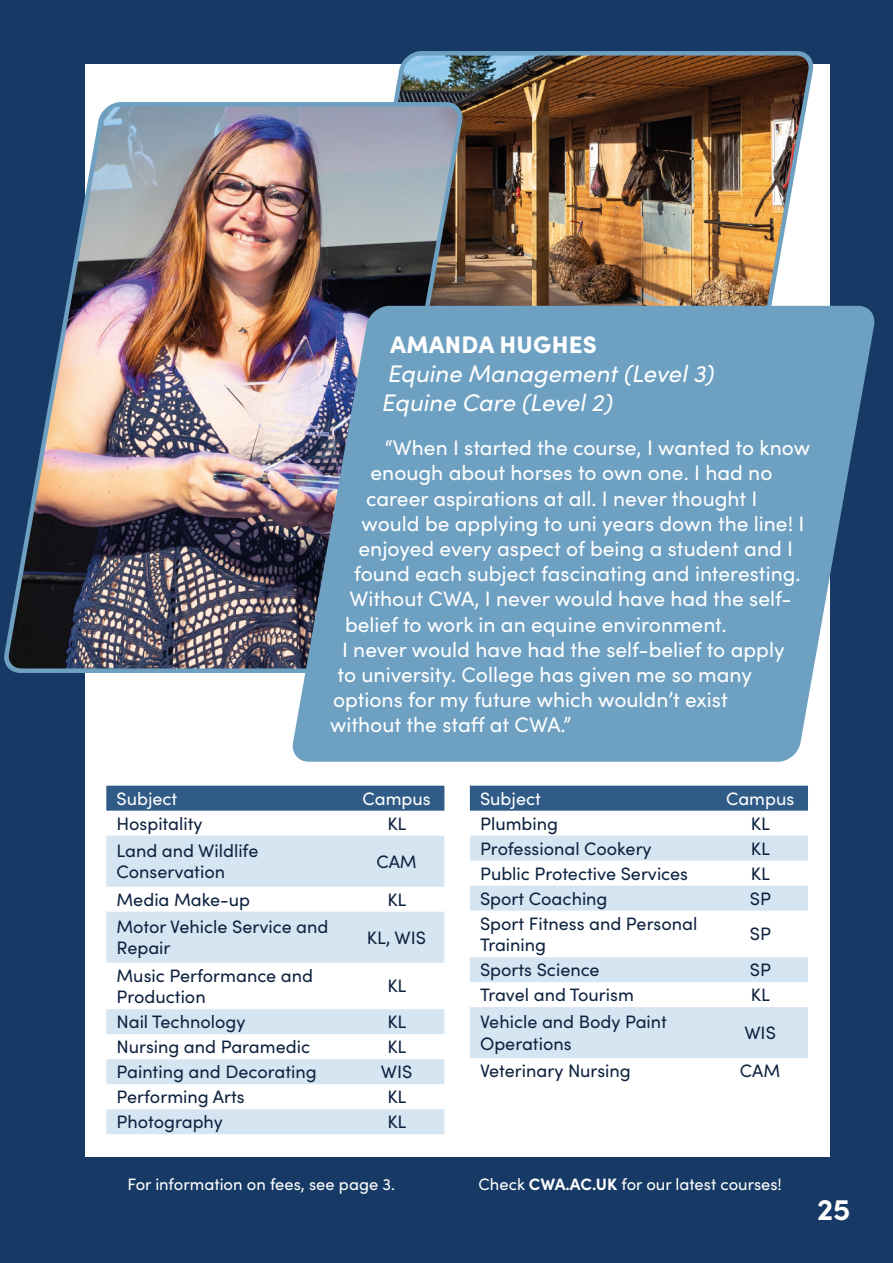
<style>
.page{position:relative;width:893px;height:1263px;background:#163a65}
.page>*{position:absolute;margin:0;border:0;box-sizing:border-box;transform-origin:0 0}
.t1{font:700 30px "Sofia Pro";color:#fff}
.Subtitle{font:italic 24px "Sofia Pro";color:#fff}
.Subtitle-2{font:900 24px "Sofia Pro";letter-spacing:.01em;color:#fff}
.Indented{font:21px "Sofia Pro";color:#fff}
.t2{font:18px/21.6px "Sofia Pro";color:#0e2340}
.t3{font:18px "Sofia Pro";color:#fff}
.t4{font:16.5px "Sofia Pro";color:#fff}
.s1{font-weight:700}
</style>
<div class="page">
<div style="left:85px;top:64px;width:744px;height:1093px;background:#fff"></div>
<img style="left:394px;top:51px;width:420px;height:253px">
<img style="left:4px;top:100px;width:464px;height:573px">
<svg style="left:287px;top:304px;width:588px;height:460px;background:#6c98b9"></svg>
<div style="left:106px;top:786px;width:338px;height:25px;background:#2f5b86"></div>
<svg style="left:106px;top:836px;width:338px;height:298px;fill:#d6e5f2"></svg>
<div style="left:470px;top:786px;width:338px;height:25px;background:#2f5b86"></div>
<svg style="left:470px;top:836px;width:338px;height:222px;fill:#d6e5f2"></svg>
<p class="Subtitle-2" style="left:390px;top:326px;width:208px">AMANDA HUGHES</p>
<p class="Subtitle" style="left:387px;top:356px;width:328px">Equine Management (Level 3)</p>
<p class="Subtitle" style="left:381px;top:385px;width:232px">Equine Care (Level 2)</p>
<p class="Indented" style="left:385px;top:432px;width:427px">“When I started the course, I wanted to know</p>
<p class="Indented" style="left:370px;top:458px;width:403px">enough about horses to own one. I had no</p>
<p class="Indented" style="left:366px;top:483px;width:393px">career aspirations at all. I never thought I</p>
<p class="Indented" style="left:361px;top:508px;width:444px">would be applying to uni years down the line! I</p>
<p class="Indented" style="left:358px;top:533px;width:436px">enjoyed every aspect of being a student and I</p>
<p class="Indented" style="left:354px;top:558px;width:448px">found each subject fascinating and interesting.</p>
<p class="Indented" style="left:349px;top:584px;width:444px">Without CWA, I never would have had the self-</p>
<p class="Indented" style="left:345px;top:609px;width:383px">belief to work in an equine environment.</p>
<p class="Indented" style="left:342px;top:634px;width:444px">I never would have had the self-belief to apply</p>
<p class="Indented" style="left:338px;top:659px;width:416px">to university. College has given me so many</p>
<p class="Indented" style="left:333px;top:684px;width:396px">options for my future which wouldn’t exist</p>
<p class="Indented" style="left:330px;top:710px;width:243px">without the staff at CWA.”</p>
<p class="t3" style="left:117px;top:785px;width:62px">Subject</p>
<p class="t3" style="left:362px;top:785px;width:70px">Campus</p>
<p class="t2" style="left:117px;top:811px;width:87px">Hospitality</p>
<p class="t2" style="left:387px;top:811px;width:21px">KL</p>
<p class="t2" style="left:117px;top:839px;width:143px">Land and Wildlife<br>Conservation</p>
<p class="t2" style="left:376px;top:849px;width:42px">CAM</p>
<p class="t2" style="left:117px;top:887px;width:135px">Media Make-up</p>
<p class="t2" style="left:387px;top:887px;width:21px">KL</p>
<p class="t2" style="left:117px;top:915px;width:213px">Motor Vehicle Service and<br>Repair</p>
<p class="t2" style="left:367px;top:925px;width:61px">KL, WIS</p>
<p class="t2" style="left:117px;top:963px;width:198px">Music Performance and<br>Production</p>
<p class="t2" style="left:387px;top:974px;width:21px">KL</p>
<p class="t2" style="left:117px;top:1010px;width:130px">Nail Technology</p>
<p class="t2" style="left:387px;top:1010px;width:21px">KL</p>
<p class="t2" style="left:117px;top:1035px;width:195px">Nursing and Paramedic</p>
<p class="t2" style="left:387px;top:1035px;width:21px">KL</p>
<p class="t2" style="left:117px;top:1060px;width:202px">Painting and Decorating</p>
<p class="t2" style="left:381px;top:1060px;width:33px">WIS</p>
<p class="t2" style="left:117px;top:1085px;width:130px">Performing Arts</p>
<p class="t2" style="left:387px;top:1085px;width:21px">KL</p>
<p class="t2" style="left:117px;top:1110px;width:108px">Photography</p>
<p class="t2" style="left:387px;top:1110px;width:21px">KL</p>
<p class="t3" style="left:480px;top:785px;width:62px">Subject</p>
<p class="t3" style="left:726px;top:785px;width:70px">Campus</p>
<p class="t2" style="left:480px;top:811px;width:79px">Plumbing</p>
<p class="t2" style="left:751px;top:811px;width:21px">KL</p>
<p class="t2" style="left:480px;top:836px;width:173px">Professional Cookery</p>
<p class="t2" style="left:751px;top:836px;width:21px">KL</p>
<p class="t2" style="left:480px;top:861px;width:209px">Public Protective Services</p>
<p class="t2" style="left:751px;top:861px;width:21px">KL</p>
<p class="t2" style="left:480px;top:886px;width:129px">Sport Coaching</p>
<p class="t2" style="left:750px;top:886px;width:23px">SP</p>
<p class="t2" style="left:480px;top:911px;width:219px">Sport Fitness and Personal<br>Training</p>
<p class="t2" style="left:750px;top:922px;width:23px">SP</p>
<p class="t2" style="left:480px;top:958px;width:121px">Sports Science</p>
<p class="t2" style="left:750px;top:958px;width:23px">SP</p>
<p class="t2" style="left:480px;top:983px;width:155px">Travel and Tourism</p>
<p class="t2" style="left:751px;top:983px;width:21px">KL</p>
<p class="t2" style="left:480px;top:1010px;width:188px">Vehicle and Body Paint<br>Operations</p>
<p class="t2" style="left:744px;top:1021px;width:33px">WIS</p>
<p class="t2" style="left:480px;top:1059px;width:152px">Veterinary Nursing</p>
<p class="t2" style="left:740px;top:1059px;width:42px">CAM</p>
<p class="t4" style="left:128px;top:1172px;width:269px">For information on fees, see page 3.</p>
<p class="t4" style="left:479px;top:1172px;width:305px">Check <span class="s1">CWA.AC.UK</span> for our latest courses!</p>
<h1 class="t1" style="left:817px;top:1187px;width:35px">25</h1>
</div>
